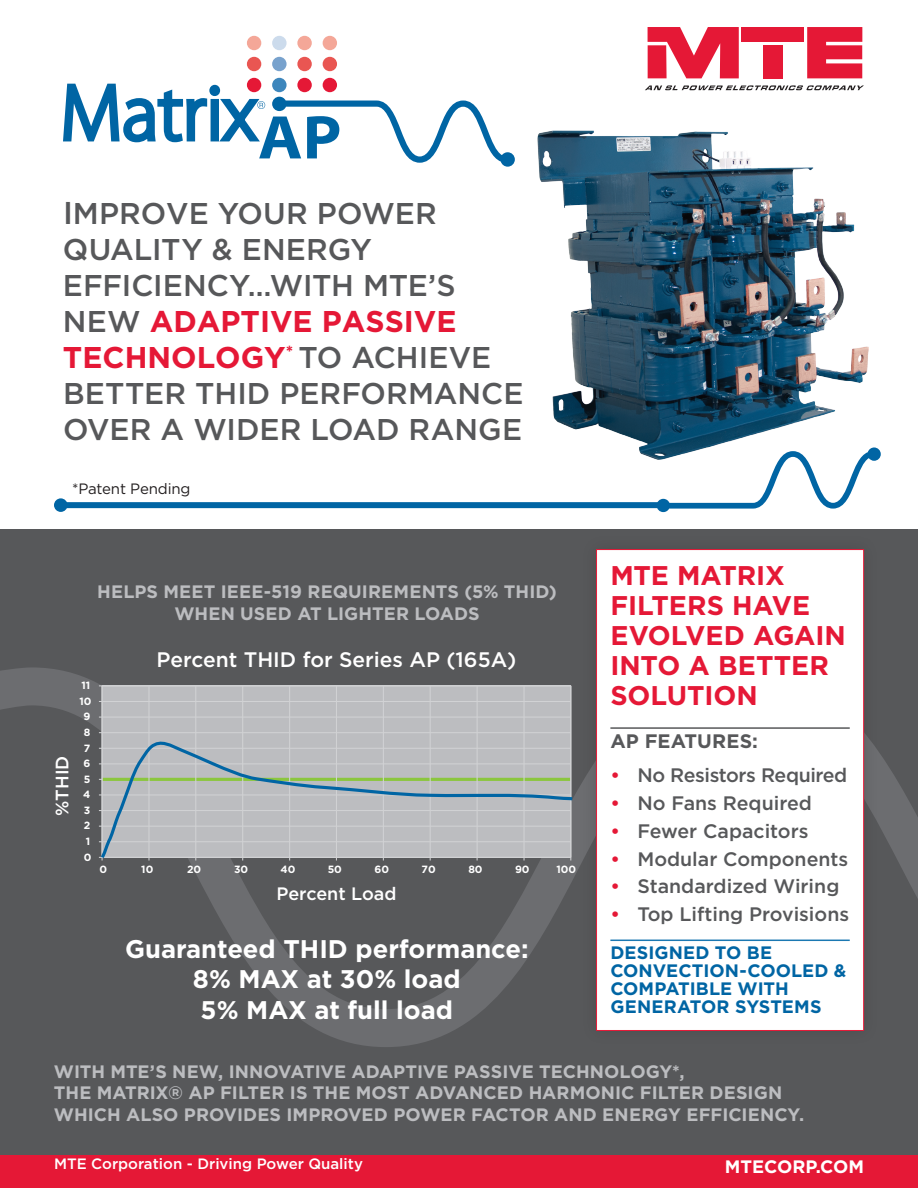
<style>
.page{position:relative;width:918px;height:1188px;background:#fff}
.page>*{position:absolute;margin:0;border:0;box-sizing:border-box;transform-origin:0 0}
.t1{font:500 30px/36px "Gotham";color:#57585a}
.t2{font:700 27px/30px "Gotham";letter-spacing:-.005em;color:#e51836}
.t3{font:700 25.5px/30.6px "Gotham";color:#fff;text-align:center}
.t4{font:500 21px "Gotham";color:#fff}
.t5{font:500 19.5px "Gotham";color:#57585a}
.t6{font:500 19.5px "Gotham";letter-spacing:-.02em;color:#57585a}
.t7{font:700 19.5px "Gotham";color:#57585a}
.t8{font:700 18px/21.6px "Gotham";color:#bcbdc0}
.t9{font:700 18px/18px "Gotham";letter-spacing:.005em;color:#0065a4}
.t10{font:500 18px "Gotham";color:#fff}
.t11{font:700 18px "Gotham";color:#fff}
.t12{font:500 15px "Gotham";color:#fff}
.t13{font:15px "Gotham";letter-spacing:-.01em;color:#231f20}
.t14{font:700 10.5px "Gotham";color:#fff}
.s1{font-size:31.5px}
.s2{font-weight:700;color:#e51836}
.s3{color:#e51836}
</style>
<div class="page">
<div style="left:0;top:529px;width:918px;height:659px;background:#57585a"></div>
<div style="left:0;top:1155px;width:918px;height:33px;background:#e51836"></div>
<svg style="left:0;top:667px;width:918px;height:380px"></svg>
<div style="left:581px;top:534px;width:298px;height:512px;background:#231f20;opacity:.19"></div>
<div style="left:597px;top:550px;width:267px;height:480px;background:#fff"></div>
<div style="left:596px;top:549px;width:268px;height:482px;border:1px solid #e51836"></div>
<div style="left:102px;top:685px;width:469px;height:173px;background:#bcbdc0"></div>
<hr style="left:102px;top:732px;width:469px;height:1px;background:#d1d2d4">
<hr style="left:102px;top:717px;width:469px;height:1px;background:#d1d2d4">
<hr style="left:102px;top:701px;width:469px;height:1px;background:#d1d2d4">
<hr style="left:524px;top:686px;width:1px;height:171px;background:#d1d2d4">
<hr style="left:477px;top:686px;width:1px;height:171px;background:#d1d2d4">
<hr style="left:430px;top:686px;width:1px;height:171px;background:#d1d2d4">
<hr style="left:383px;top:686px;width:1px;height:171px;background:#d1d2d4">
<hr style="left:336px;top:686px;width:1px;height:171px;background:#d1d2d4">
<hr style="left:289px;top:686px;width:1px;height:171px;background:#d1d2d4">
<hr style="left:242px;top:686px;width:1px;height:171px;background:#d1d2d4">
<hr style="left:195px;top:686px;width:1px;height:171px;background:#d1d2d4">
<hr style="left:148px;top:686px;width:2px;height:171px;background:#d1d2d4">
<hr style="left:102px;top:686px;width:1px;height:171px;background:#d1d2d4">
<svg style="left:98px;top:734px;width:477px;height:128px"></svg>
<hr style="left:610px;top:727px;width:240px;height:2px;background:#57585a">
<hr style="left:610px;top:940px;width:240px;height:1px;background:#1b78b2">
<img style="left:537px;top:130px;width:332px;height:329px">
<div style="left:247px;top:57px;width:14px;height:14px;background:#e95652;border-radius:50%"></div>
<div style="left:272px;top:57px;width:15px;height:14px;background:#78a2cd;border-radius:50%"></div>
<div style="left:297px;top:57px;width:15px;height:14px;background:#e95652;border-radius:50%"></div>
<div style="left:323px;top:57px;width:14px;height:14px;background:#e95652;border-radius:50%"></div>
<div style="left:247px;top:36px;width:14px;height:14px;background:#f4a798;border-radius:50%"></div>
<div style="left:272px;top:36px;width:15px;height:14px;background:#ccdbec;border-radius:50%"></div>
<div style="left:297px;top:36px;width:15px;height:14px;background:#f4a798;border-radius:50%"></div>
<div style="left:323px;top:36px;width:14px;height:14px;background:#f4a798;border-radius:50%"></div>
<div style="left:247px;top:78px;width:14px;height:14px;background:#e51836;border-radius:50%"></div>
<div style="left:272px;top:78px;width:15px;height:14px;background:#3d86bc;border-radius:50%"></div>
<div style="left:297px;top:78px;width:15px;height:14px;background:#e51836;border-radius:50%"></div>
<div style="left:323px;top:78px;width:14px;height:14px;background:#e51836;border-radius:50%"></div>
<svg style="left:63px;top:81px;width:452px;height:86px"></svg>
<div style="left:61px;top:502px;width:598px;height:6px;background:#0065a4"></div>
<svg style="left:655px;top:447px;width:226px;height:65px"></svg>
<div style="left:54px;top:498px;width:14px;height:14px;background:#0065a4;border-radius:50%"></div>
<svg style="left:807px;top:27px;width:55px;height:51px;background:#e72f4a"></svg>
<svg style="left:648px;top:27px;width:91px;height:51px"></svg>
<div style="left:763px;top:45px;width:20px;height:33px;background:#e51836"></div>
<div style="left:742px;top:27px;width:62px;height:15px;background:#e51836"></div>
<svg style="left:645px;top:85px;width:219px;height:5px"></svg>
<h1 class="t1" style="left:63px;top:195px;width:34px"><span class="s1">I</span>mpro</h1>
<h1 class="t1" style="left:63px;top:195px;width:462px;text-indent:103px">ve YOUR POWER<br>QUALITY &amp; ENERGY<br>EFFICIENCY…WITH MTE’S<br>NEW <span class="s2">ADAPTIVE PASS IVE<br>TECHNOLOGY</span><sup>*</sup> TO ACHIEVE<br>BETTER THID PERFORMANCE<br>OVER A WIDER LOAD RANGE</h1>
<p class="t13" style="left:72px;top:481px;width:120px">*Patent Pending</p>
<p class="t8" style="left:174px;top:581px;width:384px;text-indent:90px">-519 REQUIREM ENTS (5% THI D)<br>WH EN USED AT LIGHTER LOADS</p>
<p class="t8" style="left:97px;top:581px;width:135px">HELPS MEET IEEE</p>
<p class="t10" style="left:52px;top:816px;width:62px;rotate:-90deg">%THID</p>
<p class="t14" style="left:82px;top:679px;width:10px">11</p>
<p class="t14" style="left:79px;top:695px;width:14px">10</p>
<p class="t14" style="left:83px;top:711px;width:8px">9</p>
<p class="t14" style="left:84px;top:726px;width:8px">8</p>
<p class="t14" style="left:84px;top:742px;width:8px">7</p>
<p class="t14" style="left:83px;top:757px;width:8px">6</p>
<p class="t14" style="left:84px;top:773px;width:8px">5</p>
<p class="t14" style="left:83px;top:788px;width:9px">4</p>
<p class="t14" style="left:84px;top:804px;width:8px">3</p>
<p class="t14" style="left:84px;top:820px;width:8px">2</p>
<p class="t14" style="left:86px;top:835px;width:6px">1</p>
<p class="t14" style="left:84px;top:851px;width:9px">0</p>
<p class="t4" style="left:157px;top:647px;width:362px">Percent THID for Series AP (165A)</p>
<p class="t14" style="left:100px;top:863px;width:9px">0</p>
<p class="t14" style="left:141px;top:863px;width:14px">10</p>
<p class="t14" style="left:187px;top:863px;width:16px">20</p>
<p class="t14" style="left:234px;top:863px;width:16px">30</p>
<p class="t14" style="left:281px;top:863px;width:16px">40</p>
<p class="t14" style="left:328px;top:863px;width:16px">50</p>
<p class="t14" style="left:374px;top:863px;width:16px">60</p>
<p class="t14" style="left:422px;top:863px;width:16px">70</p>
<p class="t14" style="left:468px;top:863px;width:16px">80</p>
<p class="t14" style="left:515px;top:863px;width:16px">90</p>
<p class="t14" style="left:556px;top:863px;width:21px">100</p>
<p class="t10" style="left:276px;top:883px;width:122px">Percent Load</p>
<h3 class="t3" style="left:125px;top:933px;width:405px">GUARANTEED THI D PERFORMANCE:<br>8% MAX AT 30% LOAD<br>5% MAX AT FULL LOAD</h3>
<h2 class="t2" style="left:610px;top:560px;width:232px">MTE MATRIX<br>FILTERS HAVE<br>EVOLVED AGAIN<br>INTO A BETTER<br>SOLUTION</h2>
<p class="t7" style="left:610px;top:730px;width:62px">AP FEATURE</p>
<p class="t7" style="left:740px;top:730px;width:20px">S:</p>
<p class="t6" style="left:610px;top:764px;width:238px"><span class="s3">•</span> No Resistors Required</p>
<p class="t5" style="left:610px;top:792px;width:203px"><span class="s3">•</span> No Fans Required</p>
<p class="t5" style="left:610px;top:820px;width:200px"><span class="s3">•</span> Fewer Capacitors</p>
<p class="t5" style="left:610px;top:848px;width:239px"><span class="s3">•</span> Modular Components</p>
<p class="t5" style="left:610px;top:875px;width:230px"><span class="s3">•</span> Standardized Wiring</p>
<p class="t5" style="left:610px;top:903px;width:240px"><span class="s3">•</span> Top Lifting Provisions</p>
<p class="t9" style="left:610px;top:944px;width:238px">DESIGN ED TO BE<br>CONVECTION -COOLED &amp;<br>COM PATIBLE WITH<br>GEN ERATOR SYSTEMS</p>
<p class="t8" style="left:54px;top:1060px;width:752px">WITH MTE’S N EW, INN OVATIVE ADAPTIVE PASS IVE TECHN OLOGY*,<br>TH E MATRIX® AP FILTER IS TH E MOST ADVANCED HARMON IC FILTER DESIGN<br>WH ICH ALSO PROVIDES IM PROVED POWER FACTOR AND EN ERGY EFFICIENCY.</p>
<p class="t12" style="left:54px;top:1155px;width:310px">MTE Corporation - Driving Power Quality</p>
<p class="t11" style="left:725px;top:1157px;width:138px">MTECORP.COM</p>
</div>
